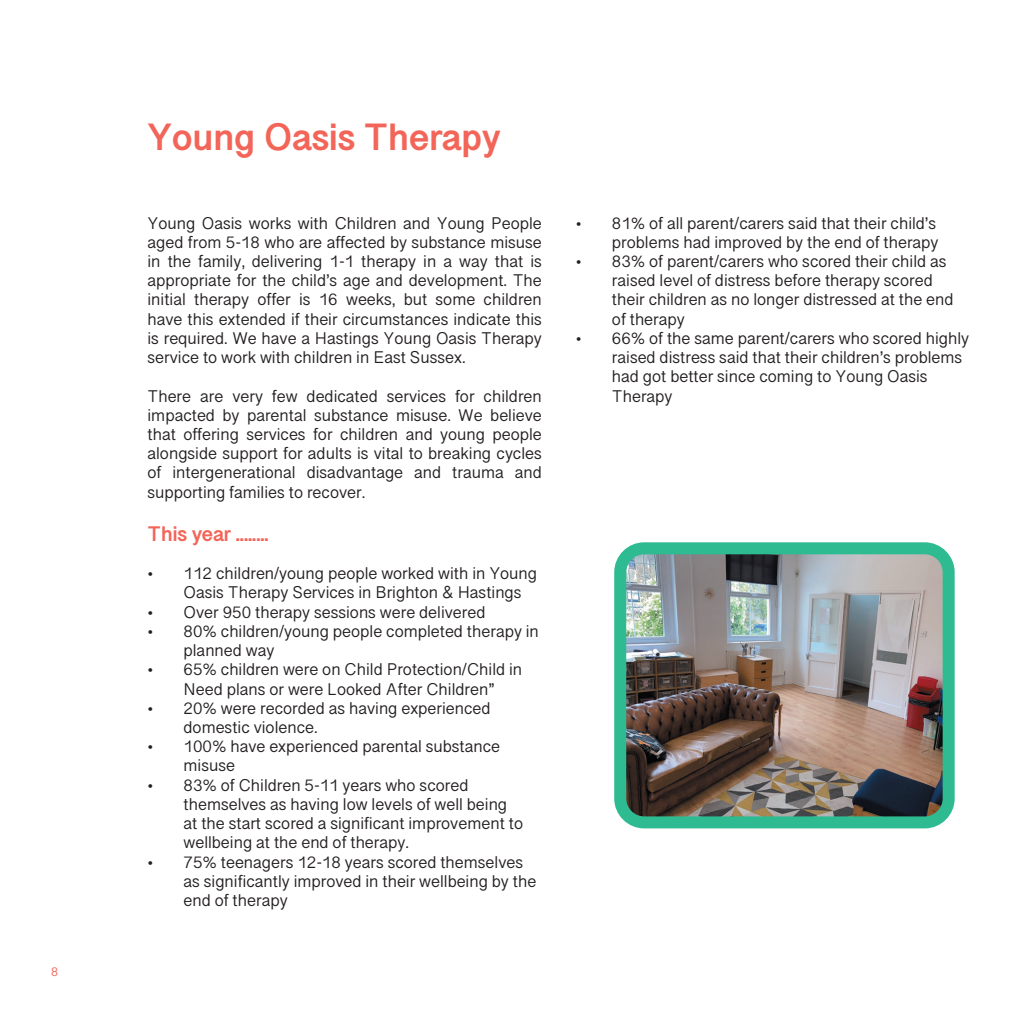
<style>
.page{position:relative;width:1010px;height:1010px;background:#fff}
.page>*{position:absolute;margin:0;border:0;box-sizing:border-box;transform-origin:0 0}
.Page_Title{font:700 36px "Telugu Sangam MN";color:#f26558}
.Content{font:700 20px "Telugu Sangam MN";color:#f26558}
.Content-2{font:16px/19.2px "Telugu Sangam MN";color:#231f20}
.Page_Number{font:12px "Telugu Sangam MN";color:#f26558}
</style>
<div class="page">
<img style="left:627px;top:555px;width:314px;height:260px">
<div style="left:614px;top:542px;width:340px;height:286px;border:12px solid #2fbb92;border-radius:24px"></div>
<p class="Page_Number" style="left:51px;top:964px;width:9px">8</p>
<p class="Page_Title" style="left:147px;top:117px;width:354px">Young Oasis Therapy</p>
<p class="Content-2" style="left:147px;top:213px;width:396px;text-align:justify">Young Oasis works with Children and Young People aged from 5-18 who are affected by substance misuse in the family, delivering 1-1 therapy in a way that is appropriate for the child’s age and development. The initial therapy offer is 16 weeks, but some children have this extended if their circumstances indicate this is required. We have a Hastings Young Oasis Therapy service to work with children in East Sussex.</p>
<p class="Content-2" style="left:147px;top:386px;width:396px;text-align:justify">There are very few dedicated services for children impacted by parental substance misuse. We believe that offering services for children and young people alongside support for adults is vital to breaking cycles of intergenerational disadvantage and trauma and supporting families to recover.</p>
<p class="Content" style="left:147px;top:522px;width:123px">This year ........</p>
<p class="Content-2" style="left:183px;top:564px;width:355px;text-indent:-36px">• 112 children/young people worked with in Young<br>Oasis Therapy Services in Brighton &amp; Hastings</p>
<p class="Content-2" style="left:147px;top:602px;width:339px">• Over 950 therapy sessions were delivered</p>
<p class="Content-2" style="left:183px;top:621px;width:357px;text-indent:-36px">• 80% children/young people completed therapy in planned way</p>
<p class="Content-2" style="left:147px;top:660px;width:376px;text-align:center">• 65% children were on Child Protection/Child in<br>Need plans or were Looked After Children”</p>
<p class="Content-2" style="left:183px;top:698px;width:308px;text-indent:-36px">• 20% were recorded as having experienced domestic violence.</p>
<p class="Content-2" style="left:183px;top:736px;width:318px;text-indent:-36px">• 100% have experienced parental substance misuse</p>
<p class="Content-2" style="left:183px;top:775px;width:341px;text-indent:-36px">• 83% of Children 5-11 years who scored themselves as having low levels of well being at the start scored a significant improvement to wellbeing at the end of therapy.</p>
<p class="Content-2" style="left:183px;top:852px;width:354px;text-indent:-36px">• 75% teenagers 12-18 years scored themselves as significantly improved in their wellbeing by the end of therapy</p>
<p class="Content-2" style="left:575px;top:213px;width:364px;text-align:right">• 81% of all parent/carers said that their child’s problems had improved by the end of therapy</p>
<p class="Content-2" style="left:611px;top:252px;width:343px;text-indent:-36px">• 83% of parent/carers who scored their child as raised level of distress before therapy scored their children as no longer distressed at the end of therapy</p>
<p class="Content-2" style="left:611px;top:328px;width:358px;text-indent:-36px">• 66% of the same parent/carers who scored highly raised distress said that their children’s problems had got better since coming to Young Oasis Therapy</p>
</div>
